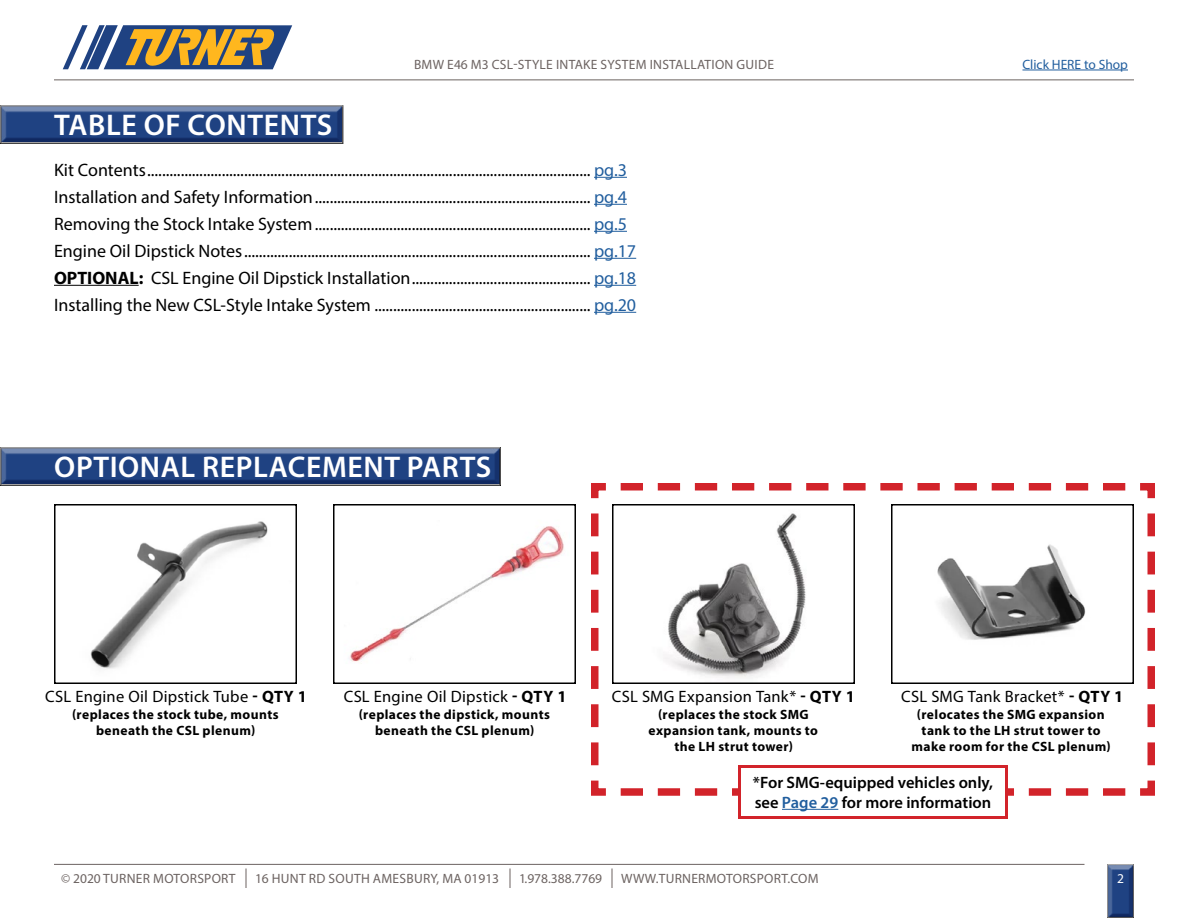
<style>
.page{position:relative;width:1188px;height:918px;background:#fff}
.page>*{position:absolute;margin:0;border:0;box-sizing:border-box;transform-origin:0 0}
.t1{font:600 30px "Myriad Pro";letter-spacing:.02em;color:#fff}
.t2{font:18px/27px "Myriad Pro";color:#000}
.t3{font:16.5px "Myriad Pro";letter-spacing:.015em;color:#000}
.t4{font:600 16.5px/19.8px "Myriad Pro";color:#000}
.t5{font:700 13.5px/16.2px "Myriad Pro";letter-spacing:.03em;color:#000;text-align:center}
.t6{font:13.5px "Myriad Pro";letter-spacing:.02em;color:#6c6361}
.t7{font:13.5px "Myriad Pro";color:#215e9e}
.t8{font:13.5px "Myriad Pro";color:#6c6361}
.t9{font:13.5px "Myriad Pro";color:#fff}
.s1{color:#215e9e}
.s2{font-weight:700}
</style>
<div class="page">
<hr style="left:54px;top:80px;width:1080px;height:1px;background:#6c6361">
<hr style="left:54px;top:864px;width:1030px;height:1px;background:#6c6361">
<svg style="left:612px;top:868px;width:1px;height:20px"></svg>
<svg style="left:246px;top:868px;width:1px;height:20px"></svg>
<svg style="left:510px;top:868px;width:1px;height:20px"></svg>
<svg style="left:63px;top:25px;width:229px;height:44px;background:#8f8875"></svg>
<div style="left:1101px;top:861px;width:39px;height:57px;background:#000;opacity:.75"></div>
<hr style="left:1022px;top:70px;width:106px;height:1px;background:#215e9e">
<div style="left:0;top:100px;width:351px;height:45px;background:#000;opacity:.75"></div>
<div style="left:0;top:442px;width:509px;height:45px;background:#000;opacity:.75"></div>
<hr style="left:594px;top:177px;width:33px;height:1px;background:#215e9e">
<hr style="left:594px;top:204px;width:33px;height:1px;background:#215e9e">
<hr style="left:594px;top:231px;width:33px;height:1px;background:#215e9e">
<hr style="left:594px;top:258px;width:42px;height:1px;background:#215e9e">
<hr style="left:54px;top:285px;width:85px;height:1px;background:#000">
<hr style="left:594px;top:285px;width:42px;height:1px;background:#215e9e">
<hr style="left:594px;top:312px;width:42px;height:1px;background:#215e9e">
<img style="left:349px;top:526px;width:215px;height:136px">
<div style="left:333px;top:504px;width:243px;height:180px;border:2px solid #000"></div>
<img style="left:90px;top:521px;width:178px;height:148px">
<div style="left:54px;top:504px;width:243px;height:180px;border:2px solid #000"></div>
<svg style="left:591px;top:483px;width:564px;height:313px"></svg>
<div style="left:738px;top:765px;width:270px;height:54px;background:#fff;border:3px solid #d2232a"></div>
<hr style="left:782px;top:809px;width:56px;height:1px;background:#215e9e">
<h1 class="t1" style="left:54px;top:106px;width:280px">TABLE OF CONTENTS</h1>
<p class="t6" style="left:414px;top:56px;width:361px">BMW E46 M3 CSL-STYLE INTAKE SYSTEM INSTALLATION GUIDE</p>
<p class="t7" style="left:1022px;top:56px;width:107px">Click HERE to Shop</p>
<p class="t2" style="left:54px;top:156px;width:584px">Kit Contents....................................................................................................................... <span class="s1">pg.3<br></span>Installation and Safety Information.......................................................................... <span class="s1">pg.4<br></span>Removing the Stock Intake System.......................................................................... <span class="s1">pg.5<br></span>Engine Oil Dipstick Notes............................................................................................. <span class="s1">pg.17<br></span><span class="s2">OPTIONAL:</span> CSL Engine Oil Dipstick Installation................................................ <span class="s1">pg.18<br></span>Installing the New CSL-Style Intake System .......................................................... <span class="s1">pg.20</span></p>
<h1 class="t1" style="left:54px;top:448px;width:439px">OPTIONAL REPLACEMENT PARTS</h1>
<p class="t3" style="left:45px;top:687px;width:263px">CSL Engine Oil Dipstick Tube <span class="s2">- QTY 1</span></p>
<p class="t5" style="left:72px;top:705px;width:208px">(replaces the stock tube, mounts beneath the CSL plenum)</p>
<p class="t3" style="left:344px;top:687px;width:224px">CSL Engine Oil Dipstick <span class="s2">- QTY 1</span></p>
<p class="t5" style="left:359px;top:705px;width:193px">(replaces the dipstick, mounts beneath the CSL plenum)</p>
<p class="t3" style="left:612px;top:687px;width:245px">CSL SMG Expansion Tank* <span class="s2">- QTY 1</span></p>
<p class="t5" style="left:649px;top:705px;width:171px">(replaces the stock SMG expansion tank, mounts to the LH strut tower)</p>
<p class="t3" style="left:901px;top:687px;width:224px">CSL SMG Tank Bracket* <span class="s2">- QTY 1</span></p>
<p class="t5" style="left:912px;top:705px;width:201px">(relocates the SMG expansion tank to the LH strut tower to make room for the CSL plenum)</p>
<p class="t4" style="left:753px;top:772px;width:242px">*For SMG-equipped vehicles only, see <span class="s1">Page 29</span> for more information</p>
<p class="t6" style="left:61px;top:870px;width:176px">© 2020 TURNER MOTORSPORT</p>
<p class="t6" style="left:255px;top:870px;width:246px">16 HUNT RD SOUTH AMESBURY, MA 01913</p>
<p class="t8" style="left:519px;top:870px;width:85px">1.978.388.7769</p>
<p class="t6" style="left:621px;top:870px;width:199px">WWW.TURNERMOTORSPORT.COM</p>
<p class="t9" style="left:1117px;top:870px;width:8px">2</p>
</div>
